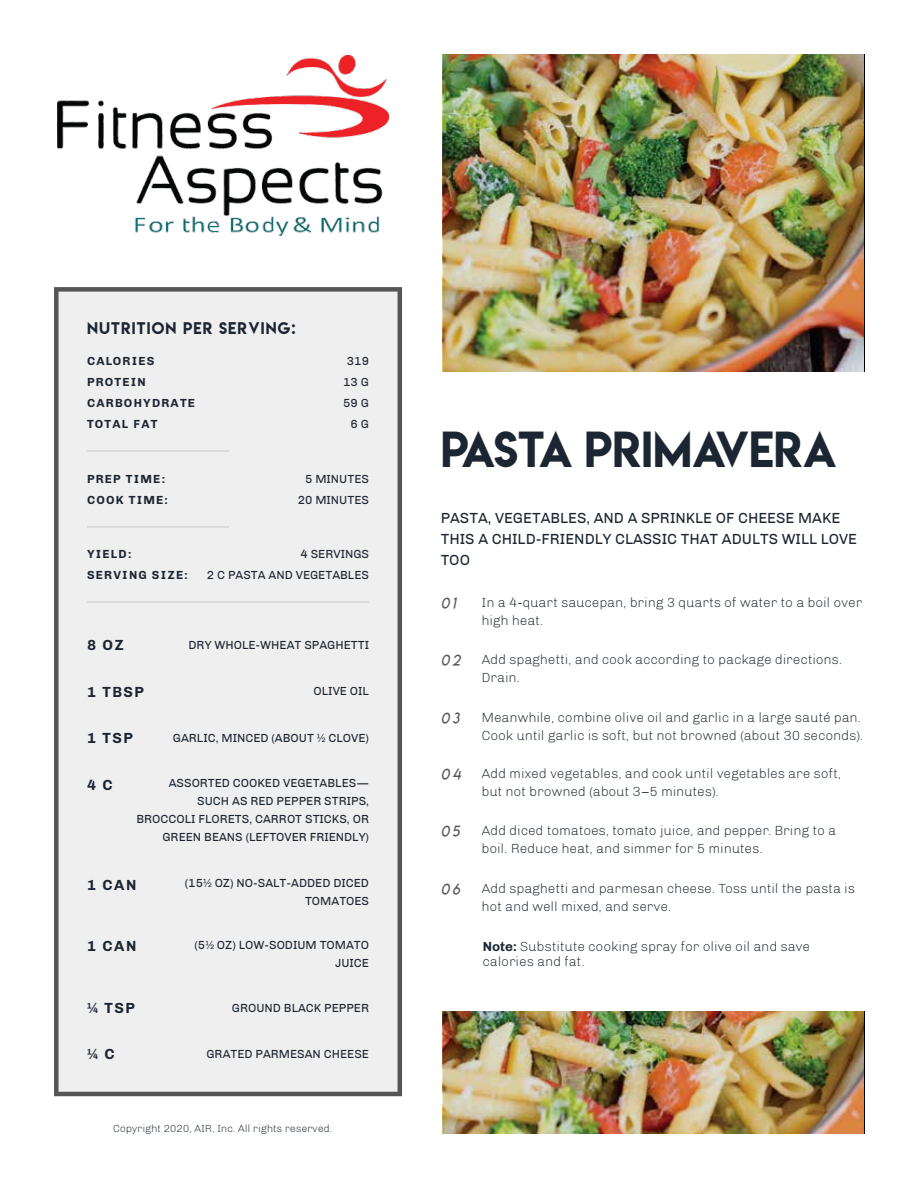
<style>
.page{position:relative;width:918px;height:1188px;background:#fff}
.page>*{position:absolute;margin:0;border:0;box-sizing:border-box;transform-origin:0 0}
.t1{font:45px "Lemon Milk";color:#1c2632}
.t2{font:15px/21px "Chivo";color:#1c2632}
.t3{font:700 15px "Chivo";letter-spacing:.1em;color:#1c2632}
.t4{font:15px "Lemon Milk";letter-spacing:.075em;color:#1c2632}
.t5{font:15px "Lemon Milklightitalic";letter-spacing:.2em;color:#565656}
.t6{font:300 13.5px/18px "Chivo";color:#1c2632}
.t7{font:12px/21px "Chivo";color:#1c2632;text-align:right}
.t8{font:700 12px/21px "Chivo";letter-spacing:.1em;color:#1c2632}
.t9{font:300 10.5px "Chivo";color:#1c2632}
.s1{font-weight:700}
</style>
<div class="page">
<div style="left:54px;top:287px;width:348px;height:809px;background:#f0efef"></div>
<hr style="left:87px;top:450px;width:141px;height:2px;background:#dcdbdb">
<hr style="left:87px;top:602px;width:282px;height:1px;background:#dcdbdb">
<hr style="left:87px;top:526px;width:141px;height:1px;background:#dcdbdb">
<img style="left:443px;top:54px;width:421px;height:317px">
<img style="left:443px;top:1011px;width:421px;height:123px">
<img style="left:57px;top:56px;width:331px;height:180px">
<p class="t4" style="left:87px;top:318px;width:210px">NUTRITION PER SERVING:</p>
<p class="t8" style="left:87px;top:350px;width:110px">CALORIES<br>PROTEIN<br>CARBOHYDRATE<br>TOTAL FAT</p>
<p class="t7" style="left:343px;top:350px;width:27px">319<br>13 G<br>59 G<br>6 G</p>
<p class="t8" style="left:87px;top:468px;width:82px">PREP TIME:<br>COOK TIME:</p>
<p class="t7" style="left:298px;top:468px;width:73px">5 MINUTES<br>20 MINUTES</p>
<p class="t8" style="left:87px;top:544px;width:102px">YIELD:<br>SERVING SIZE:</p>
<p class="t7" style="left:207px;top:544px;width:164px">4 SERVINGS<br>2 C PASTA AND VEGETABLES</p>
<p class="t3" style="left:87px;top:636px;width:39px">8 OZ</p>
<p class="t7" style="left:189px;top:634px;width:182px">DRY WHOLE-WHEAT SPAGHETTI</p>
<p class="t3" style="left:87px;top:683px;width:58px">1 TBSP</p>
<p class="t7" style="left:314px;top:681px;width:57px">OLIVE OIL</p>
<p class="t3" style="left:87px;top:729px;width:47px">1 TSP</p>
<p class="t7" style="left:173px;top:728px;width:198px">GARLIC, MINCED (ABOUT ½ CLOVE)</p>
<p class="t7" style="left:136px;top:774px;width:234px;line-height:18px">ASSORTED COOKED VEGETABLES—<br>SUCH AS RED PEPPER STRIPS,<br>BROCCOLI FLORETS, CARROT STICKS, OR<br>GREEN BEANS (LEFTOVER FRIENDLY)</p>
<p class="t3" style="left:87px;top:776px;width:27px">4 C</p>
<p class="t3" style="left:87px;top:876px;width:51px">1 CAN</p>
<p class="t3" style="left:87px;top:937px;width:51px">1 CAN</p>
<p class="t7" style="left:185px;top:874px;width:186px;line-height:18px">(15½ OZ) NO-SALT-ADDED DICED<br>TOMATOES</p>
<p class="t7" style="left:194px;top:936px;width:176px;line-height:18px">(5½ OZ) LOW-SODIUM TOMATO<br>JUICE</p>
<p class="t3" style="left:87px;top:999px;width:49px">¼ TSP</p>
<p class="t7" style="left:232px;top:998px;width:139px">GROUND BLACK PEPPER</p>
<p class="t3" style="left:87px;top:1045px;width:29px">¼ C</p>
<p class="t7" style="left:207px;top:1043px;width:164px">GRATED PARMESAN CHEESE</p>
<p class="t9" style="left:113px;top:1122px;width:221px">Copyright 2020, AIR, Inc. All rights reserved.</p>
<h1 class="t1" style="left:441px;top:417px;width:398px">PASTA PRIMAVERA</h1>
<p class="t2" style="left:441px;top:508px;width:418px">PASTA, VEGETABLES, AND A SPRINKLE OF CHEESE MAKE<br>THIS A CHILD-FRIENDLY CLASSIC THAT ADULTS WILL LOVE<br>TOO</p>
<p class="t5" style="left:441px;top:594px;width:16px">01</p>
<p class="t6" style="left:482px;top:593px;width:382px">In a 4-quart saucepan, bring 3 quarts of water to a boil over high heat.</p>
<p class="t5" style="left:441px;top:651px;width:21px">02</p>
<p class="t6" style="left:482px;top:651px;width:362px">Add spaghetti, and cook according to package directions.<br>Drain.</p>
<p class="t5" style="left:441px;top:709px;width:20px">03</p>
<p class="t6" style="left:482px;top:708px;width:383px">Meanwhile, combine olive oil and garlic in a large sauté pan.<br>Cook until garlic is soft, but not browned (about 30 seconds).</p>
<p class="t5" style="left:441px;top:765px;width:21px">04</p>
<p class="t6" style="left:482px;top:764px;width:361px">Add mixed vegetables, and cook until vegetables are soft, but not browned (about 3–5 minutes).</p>
<p class="t5" style="left:441px;top:822px;width:20px">05</p>
<p class="t6" style="left:482px;top:822px;width:356px">Add diced tomatoes, tomato juice, and pepper. Bring to a boil. Reduce heat, and simmer for 5 minutes.</p>
<p class="t5" style="left:441px;top:880px;width:20px">06</p>
<p class="t6" style="left:482px;top:880px;width:375px">Add spaghetti and parmesan cheese. Toss until the pasta is hot and well mixed, and serve.</p>
<p class="t6" style="left:483px;top:939px;width:329px;line-height:15px"><span class="s1">Note:</span> Substitute cooking spray for olive oil and save calories and fat.</p>
</div>
